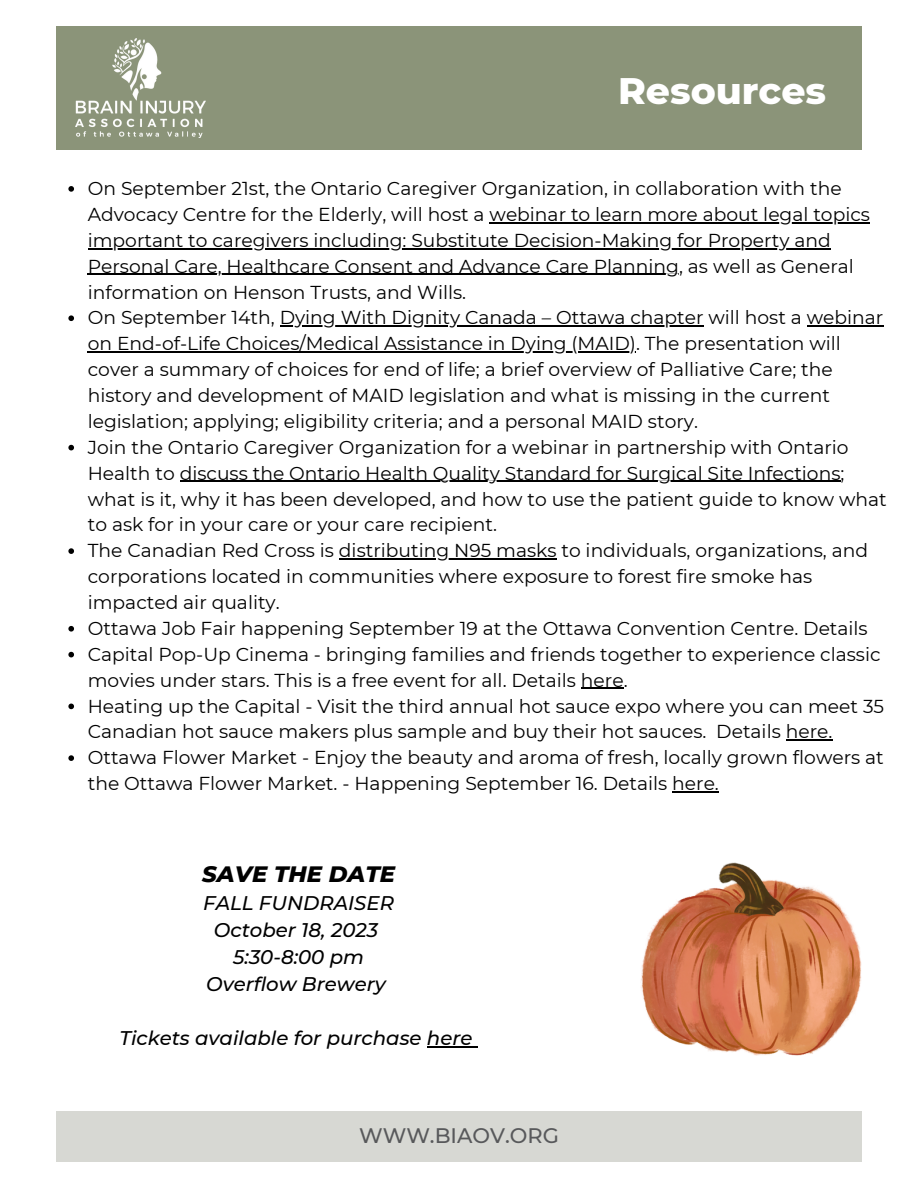
<style>
.page{position:relative;width:918px;height:1188px;background:#fff}
.page>*{position:absolute;margin:0;border:0;box-sizing:border-box;transform-origin:0 0}
.t1{font:800 37.65px "Montserrat";color:#fff}
.t2{font:italic 800 22.8px "Montserrat";color:#000}
.t3{font:500 21px "Montserrat";color:#58595b}
.t4{font:italic 500 19.8px "Montserrat";color:#000}
.t5{font:18.75px/25.8px "Montserrat";color:#000}
</style>
<div class="page">
<div style="left:56px;top:1111px;width:806px;height:50px;background:#d7d8d3"></div>
<div style="left:56px;top:27px;width:806px;height:123px;background:#8b9479"></div>
<img style="left:76px;top:39px;width:129px;height:99px">
<svg style="left:68px;top:186px;width:6px;height:6px"></svg>
<hr style="left:490px;top:222px;width:380px;height:1px;background:#000">
<hr style="left:88px;top:248px;width:743px;height:1px;background:#000">
<hr style="left:88px;top:274px;width:591px;height:1px;background:#000">
<svg style="left:68px;top:315px;width:6px;height:6px"></svg>
<hr style="left:280px;top:326px;width:424px;height:1px;background:#000">
<hr style="left:807px;top:326px;width:76px;height:1px;background:#000">
<hr style="left:88px;top:351px;width:548px;height:2px;background:#000">
<svg style="left:68px;top:445px;width:6px;height:5px"></svg>
<hr style="left:180px;top:481px;width:661px;height:1px;background:#000">
<svg style="left:68px;top:548px;width:6px;height:6px"></svg>
<hr style="left:339px;top:558px;width:218px;height:2px;background:#000">
<svg style="left:68px;top:626px;width:6px;height:6px"></svg>
<svg style="left:68px;top:652px;width:6px;height:5px"></svg>
<hr style="left:581px;top:688px;width:43px;height:1px;background:#000">
<svg style="left:68px;top:704px;width:6px;height:5px"></svg>
<hr style="left:786px;top:740px;width:46px;height:1px;background:#000">
<svg style="left:68px;top:755px;width:6px;height:6px"></svg>
<hr style="left:672px;top:791px;width:47px;height:1px;background:#000">
<img style="left:641px;top:862px;width:221px;height:194px">
<hr style="left:427px;top:1047px;width:46px;height:1px;background:#000">
<p class="t1" style="left:618px;top:67px;width:210px">Resources</p>
<p class="t5" style="left:88px;top:175px;width:784px">On September 21st, the Ontario Caregiver Organization, in collaboration with the Advocacy Centre for the Elderly, will host a webinar to learn more about legal topics important to caregivers including: Substitute Decision-Making for Property and Personal Care, Healthcare Consent and Advance Care Planning, as well as General information on Henson Trusts, and Wills.</p>
<p class="t5" style="left:88px;top:305px;width:797px">On September 14th, Dying With Dignity Canada – Ottawa chapter will host a webinar on End-of-Life Choices/Medical Assistance in Dying (MAID). The presentation will cover a summary of choices for end of life; a brief overview of Palliative Care; the history and development of MAID legislation and what is missing in the current legislation; applying; eligibility criteria; and a personal MAID story.</p>
<p class="t5" style="left:88px;top:434px;width:801px">Join the Ontario Caregiver Organization for a webinar in partnership with Ontario Health to discuss the Ontario Health Quality Standard for Surgical Site Infections; what is it, why it has been developed, and how to use the patient guide to know what to ask for in your care or your care recipient.</p>
<p class="t5" style="left:88px;top:538px;width:782px">The Canadian Red Cross is distributing N95 masks to individuals, organizations, and corporations located in communities where exposure to forest fire smoke has impacted air quality.</p>
<p class="t5" style="left:88px;top:615px;width:781px">Ottawa Job Fair happening September 19 at the Ottawa Convention Centre. Details</p>
<p class="t5" style="left:88px;top:641px;width:794px">Capital Pop-Up Cinema - bringing families and friends together to experience classic movies under stars. This is a free event for all. Details here.</p>
<p class="t5" style="left:88px;top:693px;width:798px">Heating up the Capital - Visit the third annual hot sauce expo where you can meet 35<br>Canadian hot sauce makers plus sample and buy their hot sauces. Details here.</p>
<p class="t5" style="left:88px;top:745px;width:798px">Ottawa Flower Market - Enjoy the beauty and aroma of fresh, locally grown flowers at the Ottawa Flower Market. - Happening September 16. Details here.</p>
<p class="t2" style="left:202px;top:860px;width:194px">SAVE THE DATE</p>
<p class="t4" style="left:203px;top:891px;width:192px">FALL FUNDRAISER</p>
<p class="t4" style="left:214px;top:918px;width:166px">October 18, 2023</p>
<p class="t4" style="left:233px;top:945px;width:132px">5:30-8:00 pm</p>
<p class="t4" style="left:206px;top:972px;width:181px">Overflow Brewery</p>
<p class="t4" style="left:119px;top:1026px;width:355px">Tickets available for purchase here</p>
<p class="t3" style="left:359px;top:1122px;width:201px">WWW.BIAOV.ORG</p>
</div>
